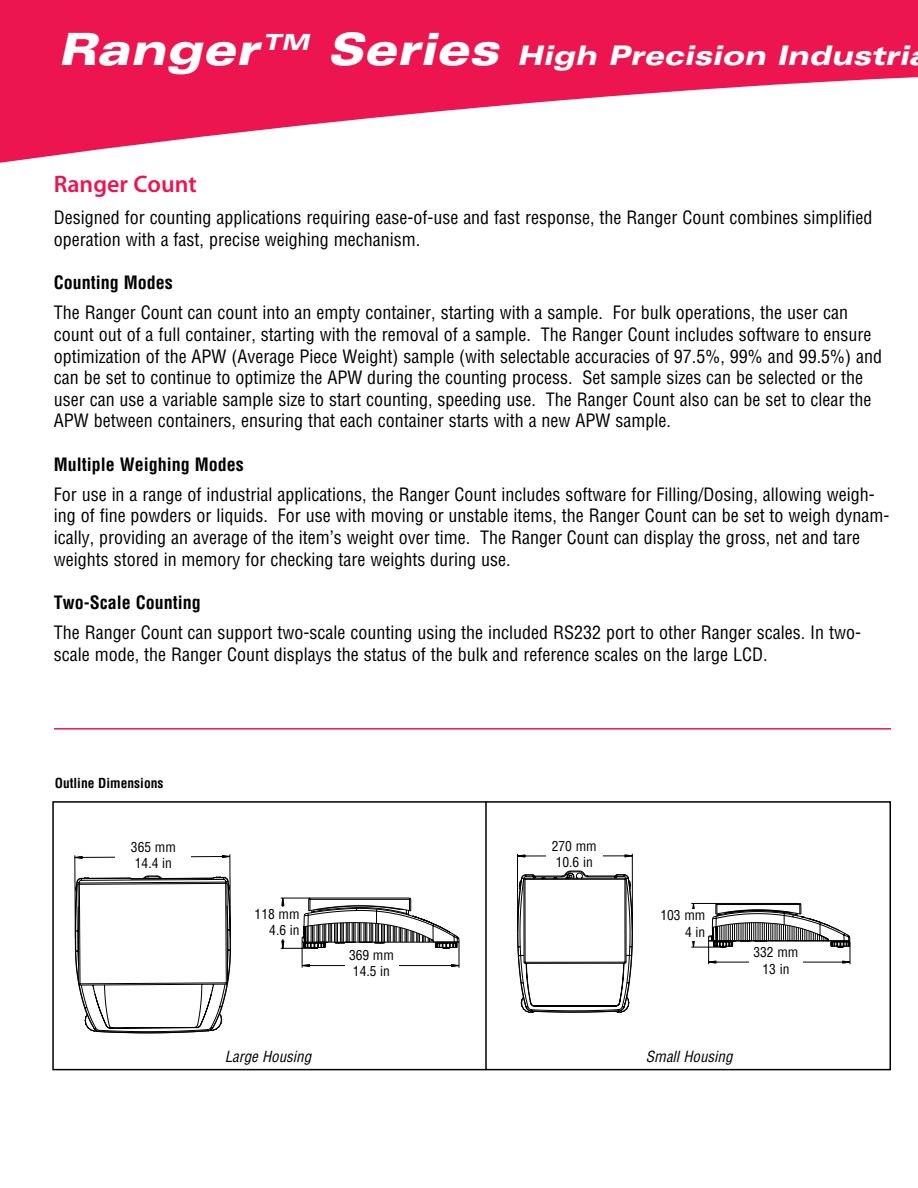
<style>
.page{position:relative;width:918px;height:1188px;background:#fff}
.page>*{position:absolute;margin:0;border:0;box-sizing:border-box;transform-origin:0 0}
.t1{font:italic 900 expanded 27px "Univers";color:#fff}
.t2{font:600 24px "Myriad Pro";color:#ed154f}
.t3{font:condensed 18px/21.6px "Helvetica";color:#000}
.t4{font:700 condensed 18px "Helvetica";color:#000}
.t5{font:italic condensed 15px "Helvetica";color:#000}
.t6{font:condensed 13.5px/16.5px "Helvetica";color:#000}
.t7{font:700 condensed 13.5px "Helvetica";color:#000}
.t8{font:9px/10.8px "Myriad";color:#000;text-align:center}
.s1{font-size:44.55px}
</style>
<div class="page">
<svg style="left:0;top:0;width:918px;height:163px;fill:#ed154f"></svg>
<hr style="left:54px;top:728px;width:837px;height:2px;background:#ed154f">
<div style="left:52px;top:801px;width:839px;height:269px;border:2px solid #000"></div>
<hr style="left:485px;top:802px;width:2px;height:267px;background:#000">
<svg style="left:74px;top:854px;width:157px;height:180px"></svg>
<div style="left:116px;top:841px;width:75px;height:31px;background:#fff"></div>
<svg style="left:280px;top:897px;width:179px;height:71px"></svg>
<div style="left:254px;top:908px;width:46px;height:31px;background:#fff"></div>
<div style="left:345px;top:949px;width:53px;height:32px;background:#fff"></div>
<svg style="left:517px;top:853px;width:116px;height:160px"></svg>
<div style="left:546px;top:840px;width:57px;height:29px;background:#fff"></div>
<svg style="left:691px;top:903px;width:159px;height:62px"></svg>
<div style="left:749px;top:946px;width:54px;height:31px;background:#fff"></div>
<div style="left:698px;top:916px;width:12px;height:9px;background:#fff"></div>
<div style="left:658px;top:909px;width:47px;height:31px;background:#fff"></div>
<h1 class="t1" style="left:57px;top:40px;width:853px"><span class="s1">Ranger</span> <sup>TM</sup> <span class="s1">Series</span> High Precision Industri</h1>
<h2 class="t2" style="left:54px;top:169px;width:145px">Ranger Count</h2>
<p class="t3" style="left:54px;top:207px;width:820px">Designed for counting applications requiring ease-of-use and fast response, the Ranger Count combines simplified operation with a fast, precise weighing mechanism.</p>
<p class="t4" style="left:54px;top:272px;width:120px">Counting Modes</p>
<p class="t3" style="left:54px;top:302px;width:830px">The Ranger Count can count into an empty container, starting with a sample. For bulk operations, the user can count out of a full container, starting with the removal of a sample. The Ranger Count includes software to ensure optimization of the APW (Average Piece Weight) sample (with selectable accuracies of 97.5%, 99% and 99.5%) and can be set to continue to optimize the APW during the counting process. Set sample sizes can be selected or the user can use a variable sample size to start counting, speeding use. The Ranger Count also can be set to clear the APW between containers, ensuring that each container starts with a new APW sample.</p>
<p class="t4" style="left:54px;top:453px;width:191px">Multiple Weighing Modes</p>
<p class="t3" style="left:54px;top:483px;width:837px">For use in a range of industrial applications, the Ranger Count includes software for Filling/Dosing, allowing weigh&shy;ing of fine powders or liquids. For use with moving or unstable items, the Ranger Count can be set to weigh dynam&shy;ically, providing an average of the item’s weight over time. The Ranger Count can display the gross, net and tare weights stored in memory for checking tare weights during use.</p>
<p class="t4" style="left:54px;top:591px;width:148px">Two-Scale Counting</p>
<p class="t3" style="left:54px;top:621px;width:809px">The Ranger Count can support two-scale counting using the included RS232 port to other Ranger scales. In two&shy;scale mode, the Ranger Count displays the status of the bulk and reference scales on the large LCD.</p>
<p class="t7" style="left:55px;top:775px;width:110px">Outline Dimensions</p>
<p class="t6" style="left:131px;top:838px;width:46px">365 mm<br>14.4 in</p>
<p class="t8" style="left:136px;top:847px;width:32px">365 mm<br>14.4 in</p>
<p class="t6" style="left:255px;top:905px;width:46px;text-align:right">118 mm<br>4.6 in</p>
<p class="t8" style="left:267px;top:913px;width:32px">118 mm<br>4.6 in</p>
<p class="t5" style="left:225px;top:1048px;width:88px">Large Housing</p>
<p class="t6" style="left:349px;top:946px;width:46px">369 mm<br>14.5 in</p>
<p class="t8" style="left:359px;top:955px;width:32px">369 mm<br>14.5 in</p>
<p class="t6" style="left:552px;top:837px;width:46px">270 mm<br>10.6 in</p>
<p class="t8" style="left:559px;top:846px;width:32px">270 mm<br>10.6 in</p>
<p class="t6" style="left:660px;top:907px;width:46px;text-align:right">103 mm<br>4 in</p>
<p class="t8" style="left:678px;top:914px;width:32px">103 mm<br>4 in</p>
<p class="t6" style="left:753px;top:944px;width:46px;text-align:center">332 mm<br>13 in</p>
<p class="t8" style="left:761px;top:951px;width:32px">332 mm<br>13 in</p>
<p class="t5" style="left:646px;top:1048px;width:88px">Small Housing</p>
</div>
